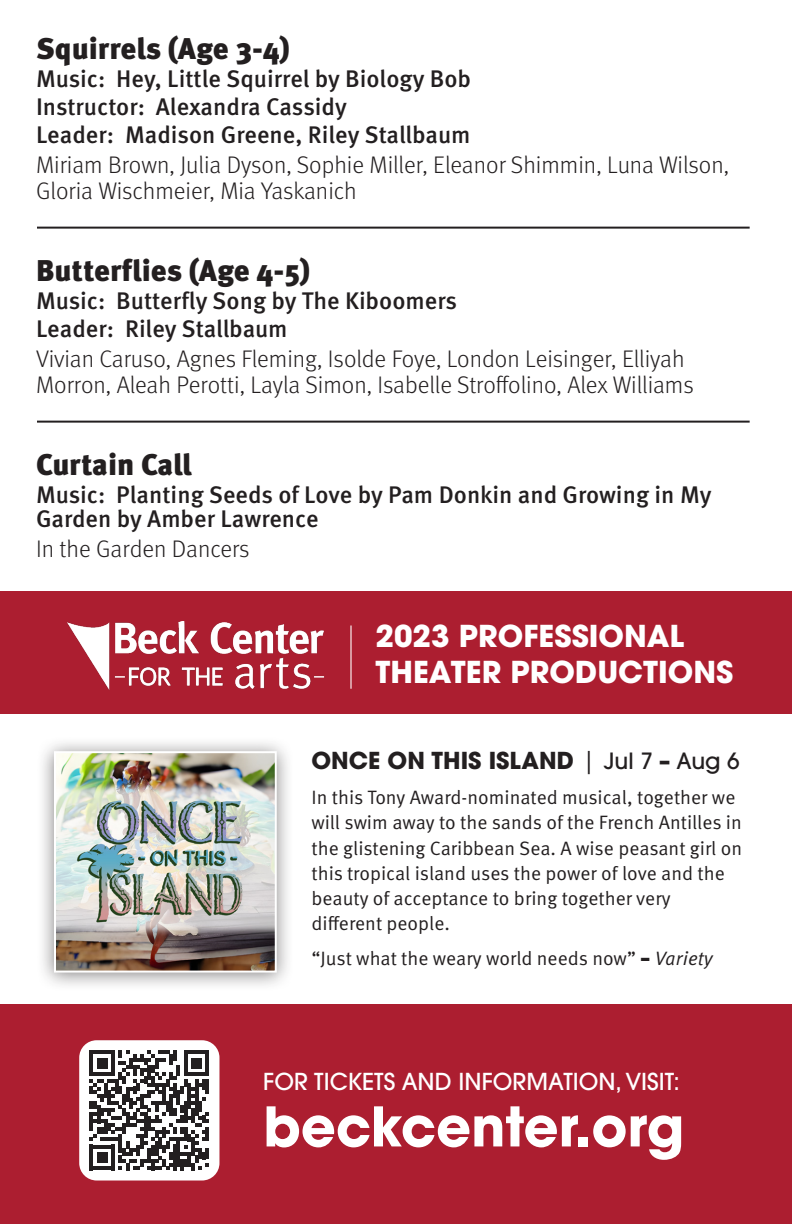
<style>
.page{position:relative;width:792px;height:1224px;background:#fff}
.page>*{position:absolute;margin:0;border:0;box-sizing:border-box;transform-origin:0 0}
.t1{font:700 54.2px "ITC Avant Garde Pro";color:#fff}
.t2{font:900 30px "Meta Pro";color:#231f20}
.t3{font:700 30px "ITC Avant Garde Pro";color:#fff}
.t4{font:300 24px/26px "Meta Pro";color:#231f20}
.t5{font:500 24px/24px "Meta Pro";color:#231f20}
.t6{font:500 23.2px "ITC Avant Garde Pro";color:#fff}
.t7{font:700 23.2px "ITC Avant Garde Pro";color:#231f20}
.t8{font:19.4px/25.2px "Meta OT Norm";color:#231f20}
.t9{font:19.4px "Meta Pro Norm";color:#231f20}
.s1{font-weight:400}
.s2{font-weight:500;font-size:22.2px}
.s3{font-size:22.2px}
.s4{font-family:"ITC Avant Garde Pro";font-weight:700}
.s5{font-family:"Meta OT Norm Ita"}
</style>
<div class="page">
<hr style="left:37px;top:227px;width:713px;height:2px;background:#231f20">
<hr style="left:37px;top:421px;width:713px;height:2px;background:#231f20">
<div style="left:0;top:592px;width:792px;height:122px;background:#ac1e30"></div>
<div style="left:0;top:1004px;width:792px;height:220px;background:#ac1e30"></div>
<div style="left:36px;top:735px;width:259px;height:257px;background:#231f20;opacity:.55"></div>
<img style="left:57px;top:754px;width:217px;height:216px">
<div style="left:54px;top:751px;width:223px;height:222px;border:2px solid #fff"></div>
<div style="left:79px;top:1040px;width:140px;height:141px;background:#fff;border-radius:17px"></div>
<svg style="left:89px;top:1050px;width:120px;height:120px"></svg>
<img style="left:67px;top:621px;width:258px;height:69px">
<hr style="left:350px;top:626px;width:2px;height:63px;background:#fff">
<p class="t2" style="left:36px;top:24px;width:255px">Squirrels (Age 3-4)</p>
<p class="t5" style="left:36px;top:65px;width:437px">Music: Hey, Little Squirrel by Biology Bob</p>
<p class="t5" style="left:36px;top:93px;width:312px">Instructor: Alexandra Cassidy</p>
<p class="t5" style="left:36px;top:121px;width:436px">Leader: Madison Greene, Riley Stallbaum</p>
<p class="t4" style="left:36px;top:150px;width:695px">Miriam Brown, Julia Dyson, Sophie Miller, Eleanor Shimmin, Luna Wilson,<br>Gloria Wischmeier, Mia Yaskanich</p>
<p class="t2" style="left:36px;top:246px;width:276px">Butterflies (Age 4-5)</p>
<p class="t5" style="left:36px;top:287px;width:423px">Music: Butterfly Song by The Kiboomers</p>
<p class="t5" style="left:36px;top:315px;width:253px">Leader: Riley Stallbaum</p>
<p class="t4" style="left:36px;top:344px;width:659px">Vivian Caruso, Agnes Fleming, Isolde Foye, London Leisinger, Elliyah<br>Morron, Aleah Perotti, Layla Simon, Isabelle Stroffolino, Alex Williams</p>
<p class="t2" style="left:36px;top:440px;width:157px">Curtain Call</p>
<p class="t5" style="left:36px;top:481px;width:677px">Music: Planting Seeds of Love by Pam Donkin and Growing in My<br>Garden by Amber Lawrence</p>
<p class="t4" style="left:36px;top:534px;width:215px">In the Garden Dancers</p>
<p class="t3" style="left:376px;top:616px;width:310px">2023 PROFESSIONAL</p>
<p class="t3" style="left:376px;top:652px;width:359px">THEATER PRODUCTIONS</p>
<p class="t7" style="left:312px;top:745px;width:430px">ONCE ON THIS ISLAND <span class="s1">|</span> <span class="s2">Jul 7</span> <span class="s3">–</span> <span class="s2">Aug 6</span></p>
<p class="t8" style="left:312px;top:785px;width:432px">In this Tony Award-nominated musical, together we will swim away to the sands of the French Antilles in the glistening Caribbean Sea. A wise peasant girl on this tropical island uses the power of love and the beauty of acceptance to bring together very</p>
<p class="t8" style="left:312px;top:911px;width:140px">different people.</p>
<p class="t9" style="left:312px;top:944px;width:403px">“Just what the weary world needs now” <span class="s4">–</span> <span class="s5">Variety</span></p>
<p class="t6" style="left:263px;top:1067px;width:418px">FOR TICKETS AND INFORMATION, VISIT:</p>
<p class="t1" style="left:263px;top:1090px;width:422px">beckcenter.org</p>
</div>
